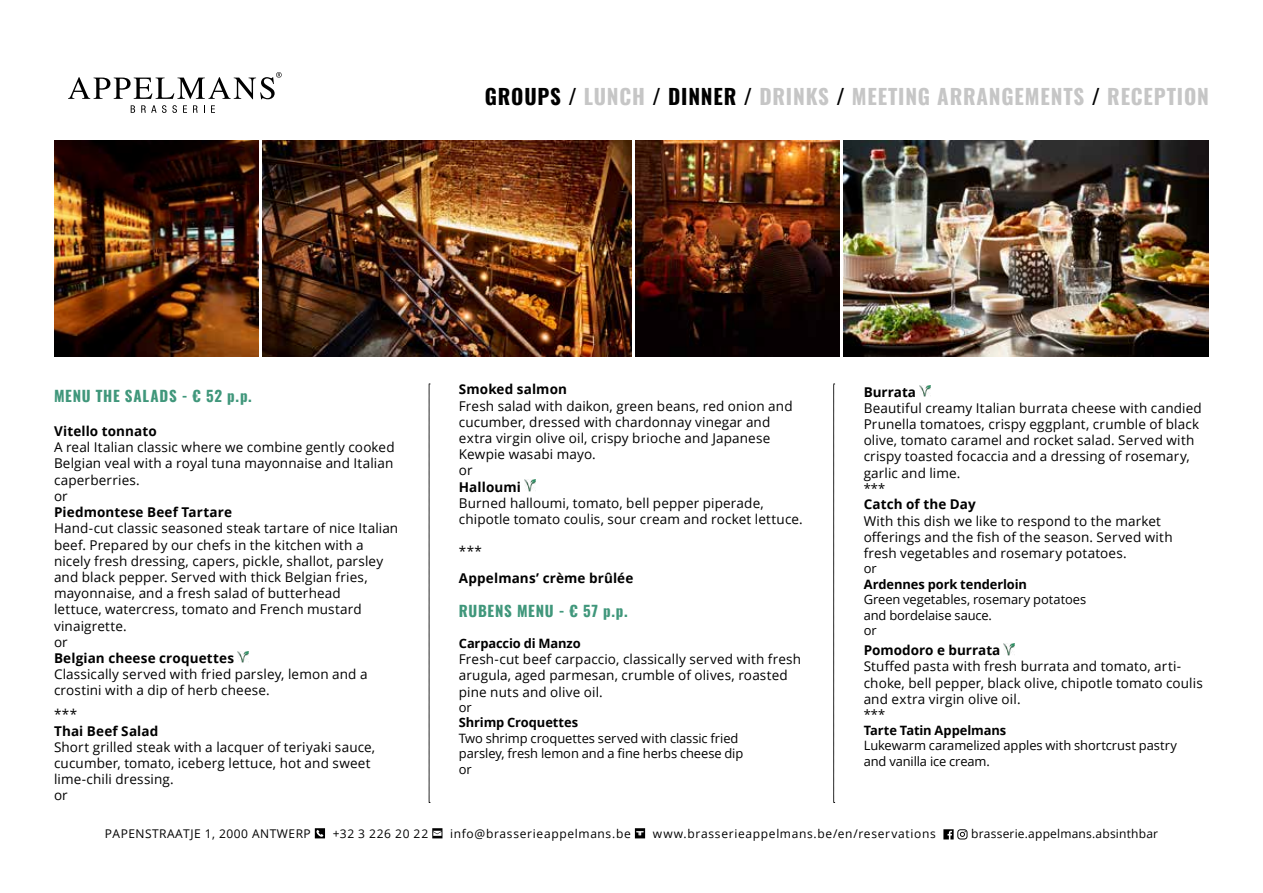
<style>
.page{position:relative;width:1263px;height:893px;background:#fff}
.page>*{position:absolute;margin:0;border:0;box-sizing:border-box;transform-origin:0 0}
.t1{font:700 21px "Oswald";letter-spacing:.04em;color:#c6c6c6}
.t2{font:700 15px "Oswald";letter-spacing:.055em;color:#40977b}
.t3{font:13.5px/16.2px "Open Sans";letter-spacing:.01em;color:#000}
.t4{font:700 13.5px "Open Sans";letter-spacing:.01em;color:#000}
.t5{font:12.9px/15.5px "Open Sans";letter-spacing:-.005em;color:#000}
.t6{font:700 12.9px "Open Sans";letter-spacing:-.01em;color:#000}
.t7{font:12px "Open Sans";letter-spacing:.05em;color:#000}
.t8{font:12px "Open Sans";letter-spacing:.015em;color:#000}
.s1{color:#000}
</style>
<div class="page">
<svg style="left:315px;top:828px;width:10px;height:10px"></svg>
<svg style="left:432px;top:828px;width:10px;height:10px"></svg>
<svg style="left:635px;top:828px;width:10px;height:10px"></svg>
<svg style="left:943px;top:829px;width:24px;height:10px"></svg>
<svg style="left:238px;top:651px;width:10px;height:12px"></svg>
<svg style="left:524px;top:480px;width:11px;height:11px"></svg>
<svg style="left:919px;top:385px;width:11px;height:12px"></svg>
<svg style="left:1004px;top:643px;width:10px;height:12px"></svg>
<svg style="left:429px;top:384px;width:1px;height:419px"></svg>
<svg style="left:833px;top:384px;width:2px;height:419px"></svg>
<svg style="left:68px;top:72px;width:214px;height:27px"></svg>
<svg style="left:131px;top:105px;width:4px;height:8px"></svg>
<svg style="left:141px;top:105px;width:36px;height:8px"></svg>
<svg style="left:183px;top:105px;width:4px;height:8px"></svg>
<svg style="left:193px;top:105px;width:5px;height:8px"></svg>
<svg style="left:211px;top:105px;width:4px;height:8px"></svg>
<img style="left:54px;top:140px;width:204px;height:216px">
<img style="left:635px;top:140px;width:205px;height:216px">
<img style="left:262px;top:140px;width:369px;height:216px">
<img style="left:844px;top:140px;width:365px;height:216px">
<h1 class="t1" style="left:485px;top:85px;width:726px"><span class="s1">GROUPS /</span> LUNCH <span class="s1">/ DINNER /</span> DRINKS <span class="s1">/</span> MEETING ARRANGEMENTS <span class="s1">/</span> RECEPTION</h1>
<p class="t2" style="left:54px;top:388px;width:199px">MENU THE SALADS - € 52 p.p.</p>
<p class="t4" style="left:54px;top:422px;width:104px">Vitello tonnato</p>
<p class="t3" style="left:54px;top:439px;width:342px">A real Italian classic where we combine gently cooked<br>Belgian veal with a royal tuna mayonnaise and Italian caperberries.<br>or</p>
<p class="t4" style="left:54px;top:503px;width:179px">Piedmontese Beef Tartare</p>
<p class="t3" style="left:54px;top:520px;width:346px">Hand-cut classic seasoned steak tartare of nice Italian beef. Prepared by our chefs in the kitchen with a nicely fresh dressing, capers, pickle, shallot, parsley and black pepper. Served with thick Belgian fries, mayonnaise, and a fresh salad of butterhead<br>lettuce, watercress, tomato and French mustard vinaigrette.<br>or</p>
<p class="t4" style="left:54px;top:648px;width:182px">Belgian cheese croquettes</p>
<p class="t3" style="left:54px;top:666px;width:315px">Classically served with fried parsley, lemon and a crostini with a dip of herb cheese.</p>
<p class="t3" style="left:54px;top:706px;width:25px">***</p>
<p class="t4" style="left:54px;top:721px;width:106px">Thai Beef Salad</p>
<p class="t3" style="left:54px;top:738px;width:323px">Short grilled steak with a lacquer of teriyaki sauce, cucumber, tomato, iceberg lettuce, hot and sweet lime-chili dressing.<br>or</p>
<p class="t4" style="left:459px;top:380px;width:110px">Smoked salmon</p>
<p class="t3" style="left:459px;top:397px;width:335px">Fresh salad with daikon, green beans, red onion and cucumber, dressed with chardonnay vinegar and extra virgin olive oil, crispy brioche and Japanese Kewpie wasabi mayo.<br>or</p>
<p class="t4" style="left:459px;top:477px;width:64px">Halloumi</p>
<p class="t3" style="left:459px;top:494px;width:345px">Burned halloumi, tomato, bell pepper piperade, chipotle tomato coulis, sour cream and rocket lettuce.</p>
<p class="t3" style="left:459px;top:543px;width:25px">***</p>
<p class="t4" style="left:459px;top:568px;width:176px">Appelmans’ crème brûlée</p>
<p class="t2" style="left:459px;top:603px;width:170px">RUBENS MENU - € 57 p.p.</p>
<p class="t6" style="left:459px;top:634px;width:123px">Carpaccio di Manzo</p>
<p class="t3" style="left:459px;top:651px;width:344px">Fresh-cut beef carpaccio, classically served with fresh arugula, aged parmesan, crumble of olives, roasted pine nuts and olive oil.</p>
<p class="t5" style="left:459px;top:699px;width:14px">or</p>
<p class="t6" style="left:459px;top:714px;width:121px">Shrimp Croquettes</p>
<p class="t5" style="left:459px;top:730px;width:286px">Two shrimp croquettes served with classic fried parsley, fresh lemon and a fine herbs cheese dip or</p>
<p class="t4" style="left:864px;top:382px;width:54px">Burrata</p>
<p class="t3" style="left:864px;top:399px;width:340px">Beautiful creamy Italian burrata cheese with candied Prunella tomatoes, crispy eggplant, crumble of black olive, tomato caramel and rocket salad. Served with crispy toasted focaccia and a dressing of rosemary, garlic and lime.</p>
<p class="t5" style="left:864px;top:480px;width:23px">***</p>
<p class="t4" style="left:864px;top:495px;width:114px">Catch of the Day</p>
<p class="t3" style="left:864px;top:512px;width:310px">With this dish we like to respond to the market offerings and the fish of the season. Served with fresh vegetables and rosemary potatoes.</p>
<p class="t5" style="left:864px;top:561px;width:14px">or</p>
<p class="t6" style="left:864px;top:575px;width:165px">Ardennes pork tenderloin</p>
<p class="t5" style="left:864px;top:592px;width:224px">Green vegetables, rosemary potatoes and bordelaise sauce.<br>or</p>
<p class="t4" style="left:864px;top:641px;width:138px">Pomodoro e burrata</p>
<p class="t3" style="left:864px;top:658px;width:341px">Stuffed pasta with fresh burrata and tomato, arti&shy;choke, bell pepper, black olive, chipotle tomato coulis and extra virgin olive oil.</p>
<p class="t5" style="left:864px;top:706px;width:23px">***</p>
<p class="t6" style="left:864px;top:721px;width:144px">Tarte Tatin Appelmans</p>
<p class="t5" style="left:864px;top:737px;width:315px">Lukewarm caramelized apples with shortcrust pastry and vanilla ice cream.</p>
<p class="t7" style="left:105px;top:826px;width:207px">PAPENSTRAATJE 1, 2000 ANTWERP</p>
<p class="t7" style="left:333px;top:826px;width:97px">+32 3 226 20 22</p>
<p class="t7" style="left:450px;top:826px;width:182px">info@brasserieappelmans.be</p>
<p class="t7" style="left:653px;top:826px;width:284px">www.brasserieappelmans.be/en/reservations</p>
<p class="t8" style="left:971px;top:826px;width:188px">brasserie.appelmans.absinthbar</p>
</div>
